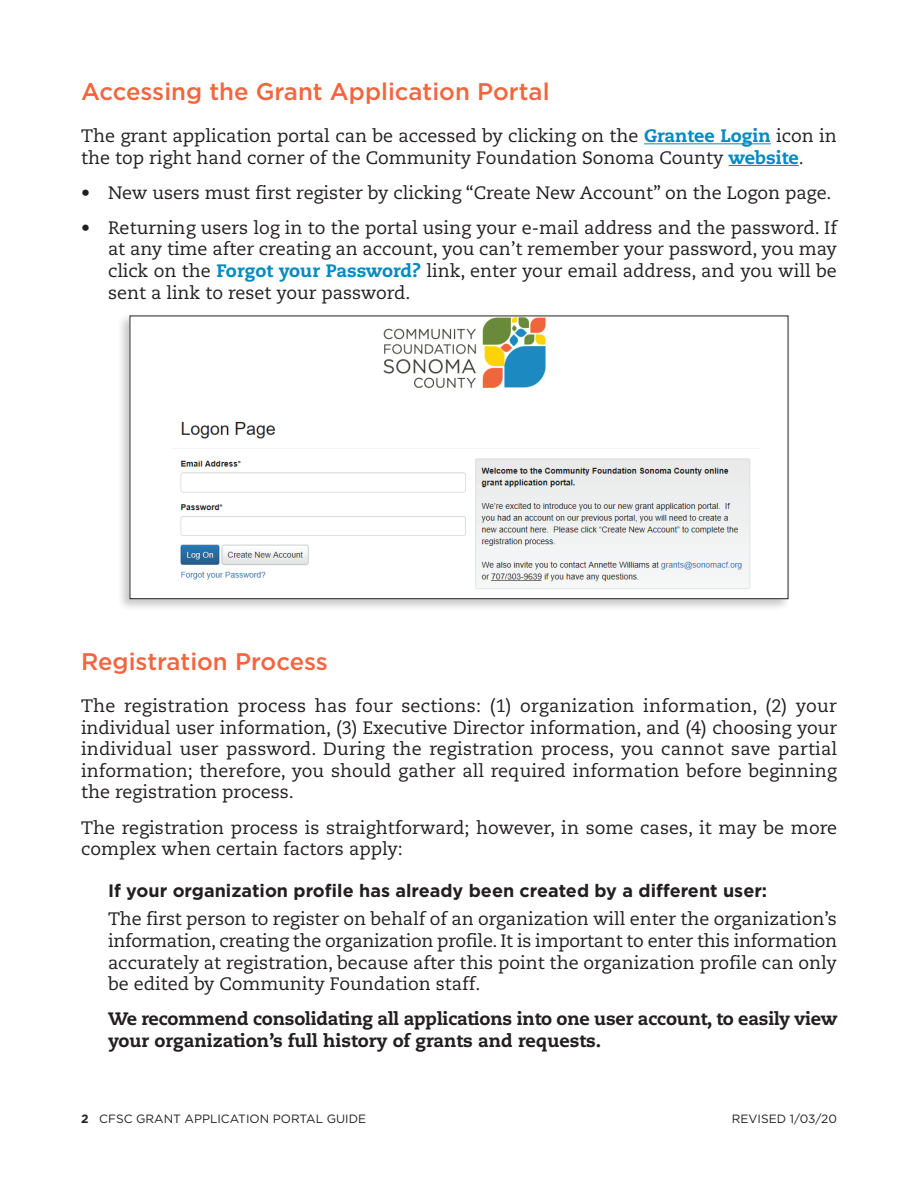
<style>
.page{position:relative;width:918px;height:1188px;background:#fff}
.page>*{position:absolute;margin:0;border:0;box-sizing:border-box;transform-origin:0 0}
.t1{font:500 24px "Gotham";color:#f2653e}
.t2{font:18px/21.6px "Caecilia";color:#231f20;text-align:justify}
.t3{font:800 18px/21.6px "Caecilia";letter-spacing:-.01em;color:#231f20}
.t4{font:700 18px "Gotham";color:#231f20}
.t5{font:12px "Gotham";color:#231f20}
.s1{font-weight:800;color:#008bc0}
.s2{font-weight:700}
</style>
<div class="page">
<hr style="left:644px;top:143px;width:127px;height:1px;background:#008bc0">
<hr style="left:729px;top:165px;width:70px;height:1px;background:#008bc0">
<div style="left:117px;top:313px;width:674px;height:298px;background:#231f20;opacity:.25"></div>
<img style="left:132px;top:318px;width:654px;height:279px">
<div style="left:130px;top:316px;width:658px;height:283px;border:1px solid #231f20"></div>
<h1 class="t1" style="left:81px;top:76px;width:470px">Accessing the Grant Application Portal</h1>
<p class="t2" style="left:81px;top:125px;width:757px">The grant application portal can be accessed by clicking on the <span class="s1">Grantee Login</span> icon in the top right hand corner of the Community Foundation Sonoma County <span class="s1">website</span>.</p>
<p class="t2" style="left:81px;top:182px;width:752px">• New users must first register by clicking “Create New Account” on the Logon page.</p>
<p class="t2" style="left:108px;top:217px;width:730px;text-indent:-27px">• Returning users log in to the portal using your e-mail address and the password. If at any time after creating an account, you can’t remember your password, you may click on the <span class="s1">Forgot your Password?</span> link, enter your email address, and you will be sent a link to reset your password.</p>
<h1 class="t1" style="left:81px;top:646px;width:249px">Registration Process</h1>
<p class="t2" style="left:81px;top:695px;width:758px">The registration process has four sections: (1) organization information, (2) your individual user information, (3) Executive Director information, and (4) choosing your individual user password. During the registration process, you cannot save partial information; therefore, you should gather all required information before beginning the registration process.</p>
<p class="t2" style="left:81px;top:817px;width:758px">The registration process is straightforward; however, in some cases, it may be more complex when certain factors apply:</p>
<p class="t4" style="left:108px;top:879px;width:661px">If your organization profile has already been created by a different user:</p>
<p class="t2" style="left:108px;top:909px;width:731px">The first person to register on behalf of an organization will enter the organization’s information, creating the organization profile. It is important to enter this information accurately at registration, because after this point the organization profile can only be edited by Community Foundation staff.</p>
<p class="t3" style="left:108px;top:1008px;width:731px">We recommend consolidating all applications into one user account, to easily view your organization’s full history of grants and requests.</p>
<p class="t5" style="left:81px;top:1111px;width:287px"><span class="s2">2</span> CFSC GRANT APPLICATION PORTAL GUIDE</p>
<p class="t5" style="left:732px;top:1111px;width:107px">REVISED 1/03/20</p>
</div>
